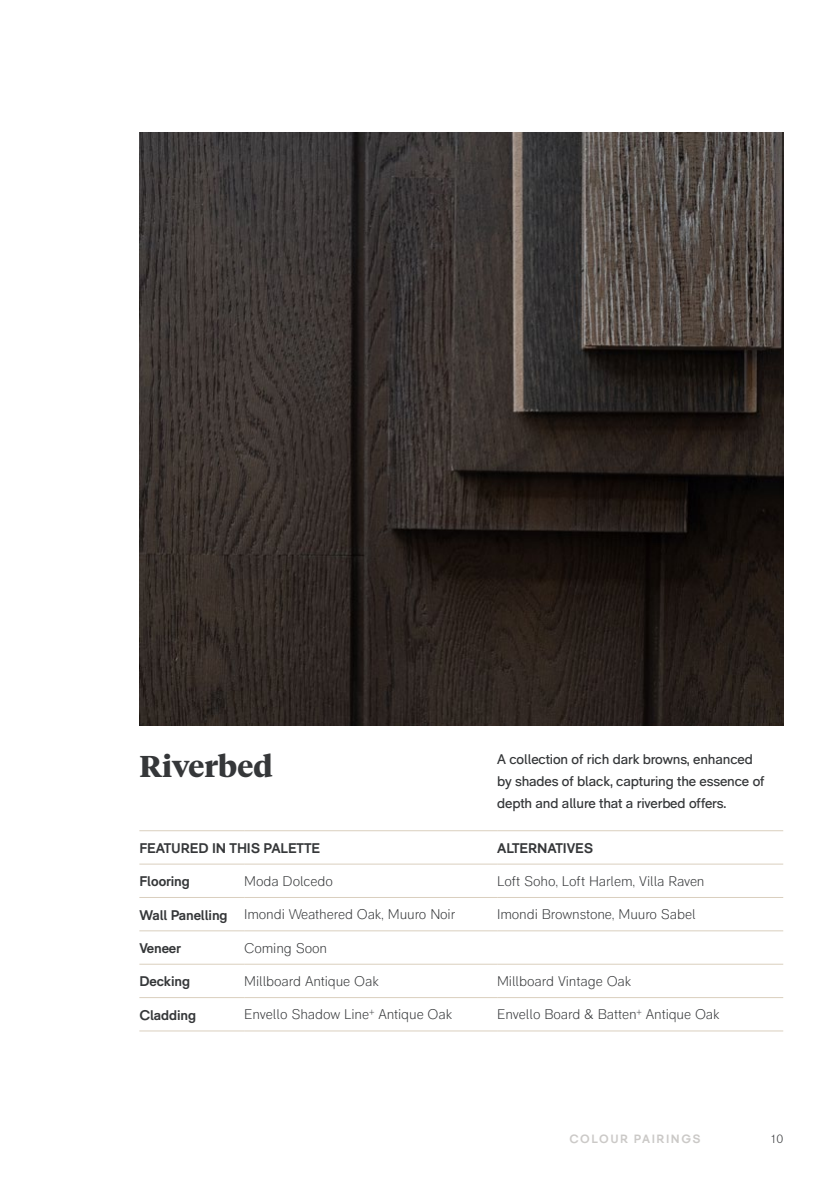
<style>
.page{position:relative;width:840px;height:1191px;background:#fff}
.page>*{position:absolute;margin:0;border:0;box-sizing:border-box;transform-origin:0 0}
.t1{font:700 30px "Tiempos Headline";color:#353739}
.t2{font:300 14px "RM Pro";letter-spacing:-.01em;color:#353739}
.t3{font:14px/22px "RM Pro";letter-spacing:-.01em;color:#353739}
.t4{font:700 14px "RM Pro";letter-spacing:-.01em;color:#353739}
.t5{font:700 12px "RM Pro";color:#cbc9c7}
.t6{font:300 12px "RM Pro";color:#353739}
.s1{font-weight:700}
</style>
<div class="page">
<img style="left:139px;top:133px;width:643px;height:592px">
<hr style="left:139px;top:830px;width:105px;height:1px;background:#dacfbe">
<hr style="left:244px;top:830px;width:253px;height:1px;background:#dacfbe">
<hr style="left:497px;top:830px;width:285px;height:1px;background:#dacfbe">
<hr style="left:139px;top:863px;width:105px;height:1px;background:#dacfbe">
<hr style="left:244px;top:863px;width:253px;height:1px;background:#dacfbe">
<hr style="left:497px;top:863px;width:285px;height:1px;background:#dacfbe">
<hr style="left:139px;top:897px;width:105px;height:1px;background:#dacfbe">
<hr style="left:244px;top:897px;width:253px;height:1px;background:#dacfbe">
<hr style="left:497px;top:897px;width:285px;height:1px;background:#dacfbe">
<hr style="left:139px;top:930px;width:105px;height:1px;background:#dacfbe">
<hr style="left:244px;top:930px;width:253px;height:1px;background:#dacfbe">
<hr style="left:497px;top:930px;width:285px;height:1px;background:#dacfbe">
<hr style="left:139px;top:964px;width:105px;height:1px;background:#dacfbe">
<hr style="left:244px;top:964px;width:253px;height:1px;background:#dacfbe">
<hr style="left:497px;top:964px;width:285px;height:1px;background:#dacfbe">
<hr style="left:139px;top:997px;width:105px;height:1px;background:#dacfbe">
<hr style="left:244px;top:997px;width:253px;height:1px;background:#dacfbe">
<hr style="left:497px;top:997px;width:285px;height:1px;background:#dacfbe">
<hr style="left:139px;top:1030px;width:105px;height:1px;background:#dacfbe">
<hr style="left:244px;top:1030px;width:253px;height:1px;background:#dacfbe">
<hr style="left:497px;top:1030px;width:285px;height:1px;background:#dacfbe">
<h1 class="t1" style="left:139px;top:745px;width:135px">Riverbed</h1>
<p class="t3" style="left:497px;top:748px;width:269px">A collection of rich dark browns, enhanced by shades of black, capturing the essence of depth and allure that a riverbed offers.</p>
<p class="t4" style="left:139px;top:839px;width:182px">FEATURED IN THIS PALETTE</p>
<p class="t4" style="left:497px;top:839px;width:97px">ALTERNATIVES</p>
<p class="t4" style="left:139px;top:873px;width:52px">Flooring</p>
<p class="t2" style="left:244px;top:873px;width:90px">Moda Dolcedo</p>
<p class="t2" style="left:497px;top:873px;width:209px">Loft Soho, Loft Harlem, Villa Raven</p>
<p class="t2" style="left:139px;top:906px;width:317px"><span class="s1">Wall Panelling</span> Imondi Weathered Oak, Muuro Noir</p>
<p class="t2" style="left:497px;top:906px;width:200px">Imondi Brownstone, Muuro Sabel</p>
<p class="t4" style="left:139px;top:939px;width:43px">Veneer</p>
<p class="t2" style="left:244px;top:940px;width:84px">Coming Soon</p>
<p class="t4" style="left:139px;top:973px;width:52px">Decking</p>
<p class="t2" style="left:244px;top:973px;width:136px">Millboard Antique Oak</p>
<p class="t2" style="left:497px;top:973px;width:136px">Millboard Vintage Oak</p>
<p class="t4" style="left:139px;top:1006px;width:58px">Cladding</p>
<p class="t2" style="left:244px;top:1006px;width:209px">Envello Shadow Line<sup>+</sup> Antique Oak</p>
<p class="t2" style="left:497px;top:1006px;width:224px">Envello Board &amp; Batten<sup>+</sup> Antique Oak</p>
<p class="t5" style="left:569px;top:1132px;width:22px">Colour</p>
<p class="t5" style="left:633px;top:1132px;width:18px">Pairings</p>
<p class="t6" style="left:770px;top:1132px;width:13px">10</p>
</div>
